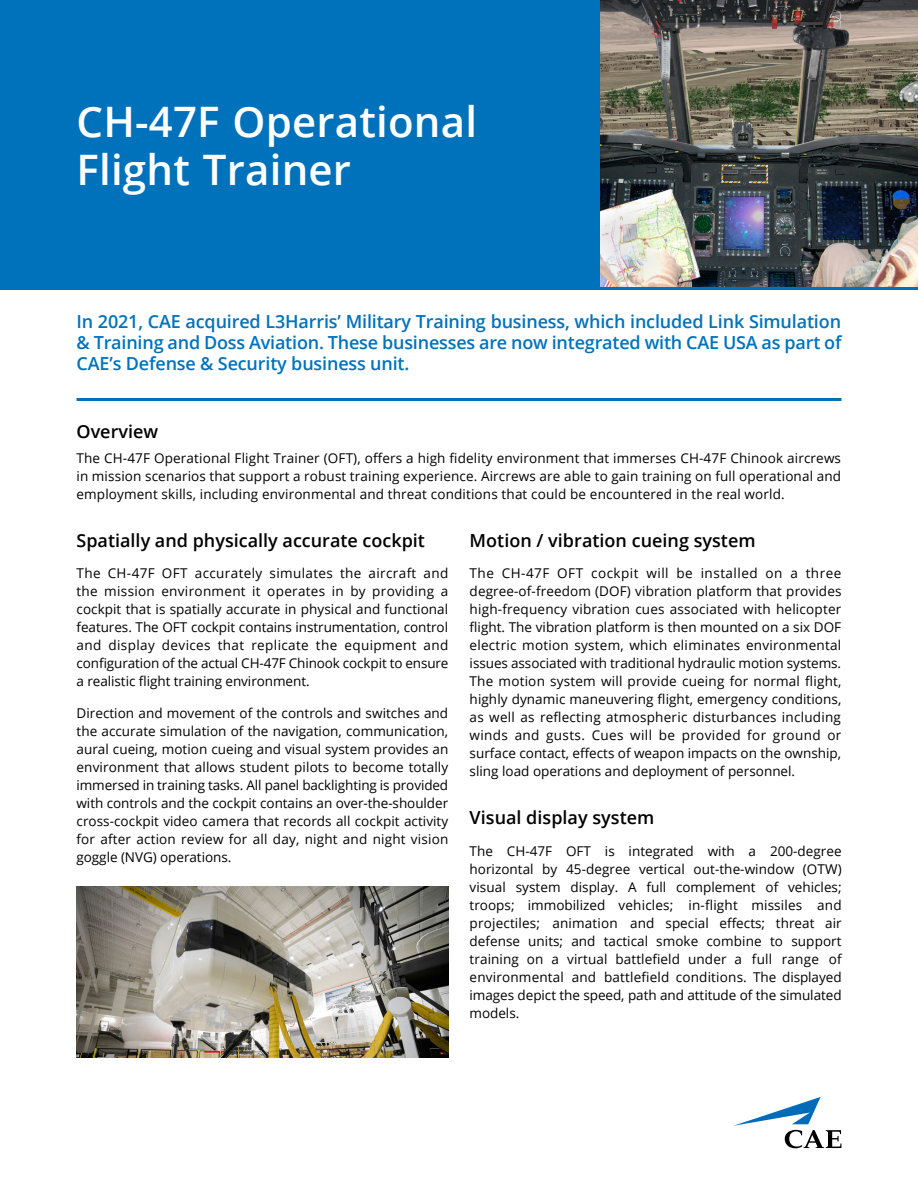
<style>
.page{position:relative;width:918px;height:1188px;background:#fff}
.page>*{position:absolute;margin:0;border:0;box-sizing:border-box;transform-origin:0 0}
.t1{font:600 42px/48px "Open Sans";letter-spacing:.005em;color:#fff}
.t2{font:600 18px/21px "Open Sans";letter-spacing:-.01em;color:#0072bc;text-align:justify}
.t3{font:600 18px "Open Sans";color:#000}
.t4{font:13.5px/18px "Open Sans";color:#000;text-align:justify}
</style>
<div class="page">
<svg style="left:734px;top:1097px;width:107px;height:51px"></svg>
<div style="left:0;top:0;width:601px;height:286px;background:#0072bc"></div>
<hr style="left:0;top:286px;width:918px;height:4px;background:#0072bc">
<img style="left:76px;top:887px;width:372px;height:171px">
<img style="left:601px;top:0;width:317px;height:286px">
<hr style="left:77px;top:398px;width:764px;height:3px;background:#0072bc">
<h1 class="t1" style="left:77px;top:97px;width:402px">CH-47F Operational<br>Flight Trainer</h1>
<h2 class="t2" style="left:77px;top:311px;width:767px">In 2021, CAE acquired L3Harris’ Military Training business, which included Link Simulation &amp; Training and Doss Aviation. These businesses are now integrated with CAE USA as part of CAE’s Defense &amp; Security business unit.</h2>
<h2 class="t3" style="left:77px;top:419px;width:83px">Overview</h2>
<p class="t4" style="left:77px;top:449px;width:766px">The CH-47F Operational Flight Trainer (OFT), offers a high fidelity environment that immerses CH-47F Chinook aircrews in mission scenarios that support a robust training experience. Aircrews are able to gain training on full operational and employment skills, including environmental and threat conditions that could be encountered in the real world.</p>
<h2 class="t3" style="left:77px;top:528px;width:350px">Spatially and physically accurate cockpit</h2>
<p class="t4" style="left:77px;top:564px;width:373px">The CH-47F OFT accurately simulates the aircraft and the mission environment it operates in by providing a cockpit that is spatially accurate in physical and functional features. The OFT cockpit contains instrumentation, control and display devices that replicate the equipment and configuration of the actual CH-47F Chinook cockpit to ensure a realistic flight training environment.</p>
<p class="t4" style="left:77px;top:704px;width:373px">Direction and movement of the controls and switches and the accurate simulation of the navigation, communication, aural cueing, motion cueing and visual system provides an environment that allows student pilots to become totally immersed in training tasks. All panel backlighting is provided with controls and the cockpit contains an over-the-shoulder cross-cockpit video camera that records all cockpit activity for after action review for all day, night and night vision goggle (NVG) operations.</p>
<h2 class="t3" style="left:470px;top:528px;width:288px">Motion / vibration cueing system</h2>
<p class="t4" style="left:470px;top:564px;width:373px">The CH-47F OFT cockpit will be installed on a three degree-of-freedom (DOF) vibration platform that provides high-frequency vibration cues associated with helicopter flight. The vibration platform is then mounted on a six DOF electric motion system, which eliminates environmental issues associated with traditional hydraulic motion systems.<br>The motion system will provide cueing for normal flight, highly dynamic maneuvering flight, emergency conditions, as well as reflecting atmospheric disturbances including winds and gusts. Cues will be provided for ground or surface contact, effects of weapon impacts on the ownship, sling load operations and deployment of personnel.</p>
<h2 class="t3" style="left:470px;top:806px;width:186px">Visual display system</h2>
<p class="t4" style="left:470px;top:842px;width:374px">The CH-47F OFT is integrated with a 200-degree horizontal by 45-degree vertical out-the-window (OTW) visual system display. A full complement of vehicles; troops; immobilized vehicles; in-flight missiles and projectiles; animation and special effects; threat air defense units; and tactical smoke combine to support training on a virtual battlefield under a full range of environmental and battlefield conditions. The displayed images depict the speed, path and attitude of the simulated models.</p>
</div>
